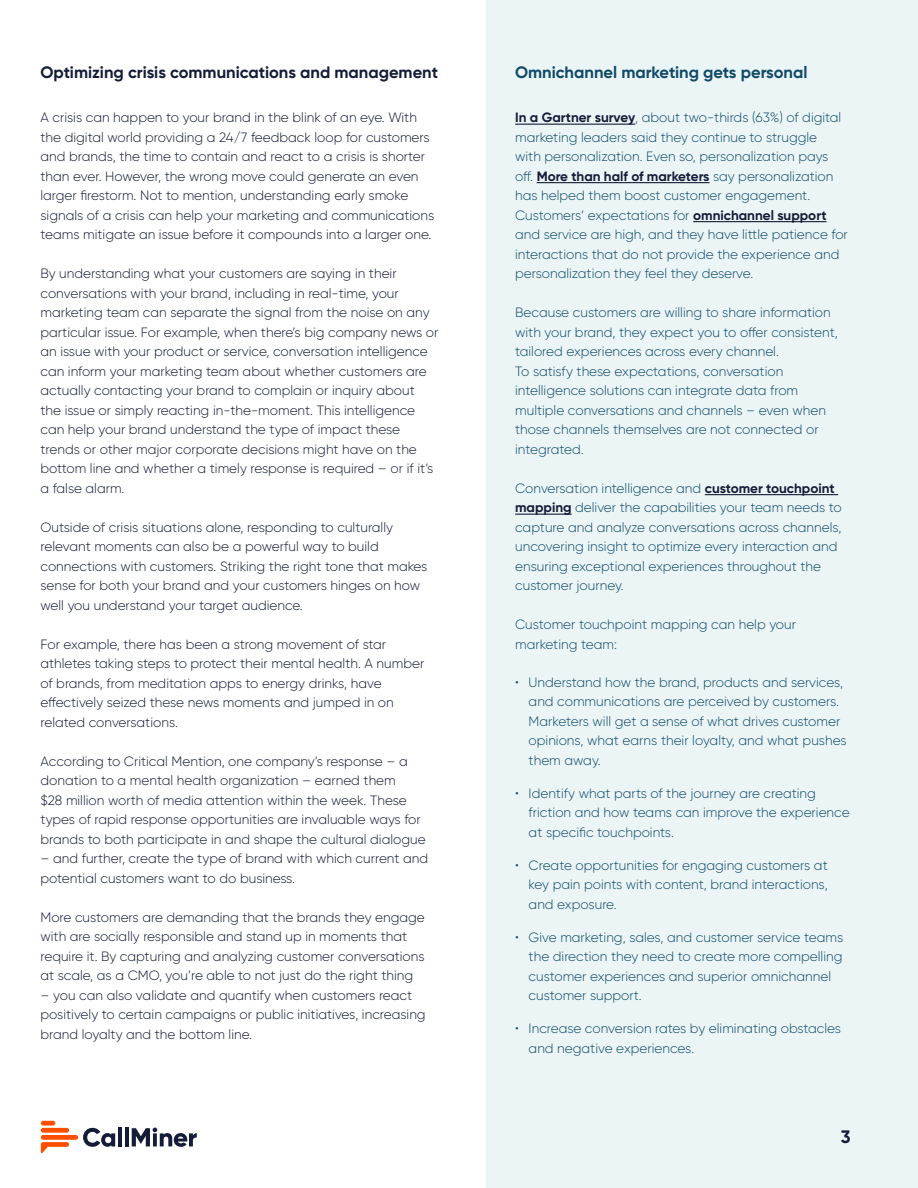
<style>
.page{position:relative;width:918px;height:1188px;background:#fff}
.page>*{position:absolute;margin:0;border:0;box-sizing:border-box;transform-origin:0 0}
.t1{font:700 18px "Gilroy";color:#141c38}
.H3_-_New_Chapter_-_B{font:700 16.5px "Gilroy";color:#141c38}
.H3_-_New_Chapter_-_B-2{font:700 16.5px "Gilroy";color:#104a67}
.BODY_COPY{font:300 13.5px/19.5px "Gilroy";color:#141c38}
.BODY_COPY-2{font:300 13.5px/19.5px "Gilroy";color:#104a67}
.s1{font-weight:700;color:#141c38}
</style>
<div class="page">
<div style="left:486px;top:0;width:432px;height:1188px;background:#ebf5f6"></div>
<div style="left:41px;top:1128px;width:28px;height:5px;background:#ff4f03;border-radius:2px"></div>
<svg style="left:41px;top:1142px;width:28px;height:12px"></svg>
<div style="left:41px;top:1121px;width:14px;height:5px;background:#ff4f03;border-radius:2px"></div>
<div style="left:41px;top:1135px;width:37px;height:5px;background:#ff4f03;border-radius:2px"></div>
<svg style="left:83px;top:1128px;width:32px;height:19px"></svg>
<hr style="left:118px;top:1127px;width:4px;height:19px;background:#141c38">
<hr style="left:125px;top:1127px;width:4px;height:19px;background:#141c38">
<svg style="left:132px;top:1128px;width:65px;height:19px"></svg>
<hr style="left:515px;top:124px;width:120px;height:1px;background:#141c38">
<hr style="left:537px;top:182px;width:173px;height:1px;background:#141c38">
<hr style="left:693px;top:221px;width:134px;height:1px;background:#141c38">
<hr style="left:705px;top:494px;width:133px;height:1px;background:#141c38">
<hr style="left:515px;top:514px;width:57px;height:1px;background:#141c38">
<p class="H3_-_New_Chapter_-_B" style="left:40px;top:62px;width:399px">Optimizing crisis communications and management</p>
<p class="BODY_COPY" style="left:40px;top:108px;width:395px">A crisis can happen to your brand in the blink of an eye. With the digital world providing a 24/7 feedback loop for customers and brands, the time to contain and react to a crisis is shorter than ever. However, the wrong move could generate an even larger firestorm. Not to mention, understanding early smoke signals of a crisis can help your marketing and communications teams mitigate an issue before it compounds into a larger one.</p>
<p class="BODY_COPY" style="left:40px;top:264px;width:399px">By understanding what your customers are saying in their conversations with your brand, including in real-time, your marketing team can separate the signal from the noise on any particular issue. For example, when there’s big company news or an issue with your product or service, conversation intelligence can inform your marketing team about whether customers are actually contacting your brand to complain or inquiry about the issue or simply reacting in-the-moment. This intelligence can help your brand understand the type of impact these trends or other major corporate decisions might have on the bottom line and whether a timely response is required – or if it’s a false alarm.</p>
<p class="BODY_COPY" style="left:40px;top:517px;width:388px">Outside of crisis situations alone, responding to culturally relevant moments can also be a powerful way to build connections with customers. Striking the right tone that makes sense for both your brand and your customers hinges on how well you understand your target audience.</p>
<p class="BODY_COPY" style="left:40px;top:634px;width:385px">For example, there has been a strong movement of star athletes taking steps to protect their mental health. A number of brands, from meditation apps to energy drinks, have effectively seized these news moments and jumped in on related conversations.</p>
<p class="BODY_COPY" style="left:40px;top:751px;width:387px">According to Critical Mention, one company’s response – a donation to a mental health organization – earned them<br>$28 million worth of media attention within the week. These types of rapid response opportunities are invaluable ways for brands to both participate in and shape the cultural dialogue</p>
<p class="BODY_COPY" style="left:40px;top:849px;width:389px">– and further, create the type of brand with which current and potential customers want to do business.</p>
<p class="BODY_COPY" style="left:40px;top:907px;width:386px">More customers are demanding that the brands they engage with are socially responsible and stand up in moments that require it. By capturing and analyzing customer conversations at scale, as a CMO, you’re able to not just do the right thing</p>
<p class="BODY_COPY" style="left:40px;top:985px;width:387px">– you can also validate and quantify when customers react positively to certain campaigns or public initiatives, increasing brand loyalty and the bottom line.</p>
<p class="H3_-_New_Chapter_-_B-2" style="left:515px;top:62px;width:294px">Omnichannel marketing gets personal</p>
<p class="BODY_COPY-2" style="left:515px;top:108px;width:334px"><span class="s1">In a Gartner survey</span>, about two-thirds (63%) of digital marketing leaders said they continue to struggle<br>with personalization. Even so, personalization pays off. <span class="s1">More than half of marketers</span> say personalization has helped them boost customer engagement.<br>Customers’ expectations for <span class="s1">omnichannel support </span>and service are high, and they have little patience for interactions that do not provide the experience and personalization they feel they deserve.</p>
<p class="BODY_COPY-2" style="left:515px;top:303px;width:324px">Because customers are willing to share information with your brand, they expect you to offer consistent, tailored experiences across every channel.<br>To satisfy these expectations, conversation intelligence solutions can integrate data from multiple conversations and channels – even when those channels themselves are not connected or integrated.</p>
<p class="BODY_COPY-2" style="left:515px;top:478px;width:328px">Conversation intelligence and <span class="s1">customer touchpoint mapping</span> deliver the capabilities your team needs to capture and analyze conversations across channels, uncovering insight to optimize every interaction and ensuring exceptional experiences throughout the customer journey.</p>
<p class="BODY_COPY-2" style="left:515px;top:615px;width:282px">Customer touchpoint mapping can help your marketing team:</p>
<p class="BODY_COPY-2" style="left:529px;top:672px;width:319px;text-indent:-14px">• Understand how the brand, products and services, and communications are perceived by customers.<br>Marketers will get a sense of what drives customer opinions, what earns their loyalty, and what pushes them away.</p>
<p class="BODY_COPY-2" style="left:529px;top:783px;width:323px;text-indent:-14px">• Identify what parts of the journey are creating friction and how teams can improve the experience at specific touchpoints.</p>
<p class="BODY_COPY-2" style="left:529px;top:855px;width:301px;text-align:justify;text-indent:-14px">• Create opportunities for engaging customers at key pain points with content, brand interactions, and exposure.</p>
<p class="BODY_COPY-2" style="left:529px;top:927px;width:316px;text-indent:-14px">• Give marketing, sales, and customer service teams the direction they need to create more compelling customer experiences and superior omnichannel customer support.</p>
<p class="BODY_COPY-2" style="left:529px;top:1019px;width:314px;text-indent:-14px">• Increase conversion rates by eliminating obstacles and negative experiences.</p>
<p class="t1" style="left:841px;top:1125px;width:11px">3</p>
</div>
